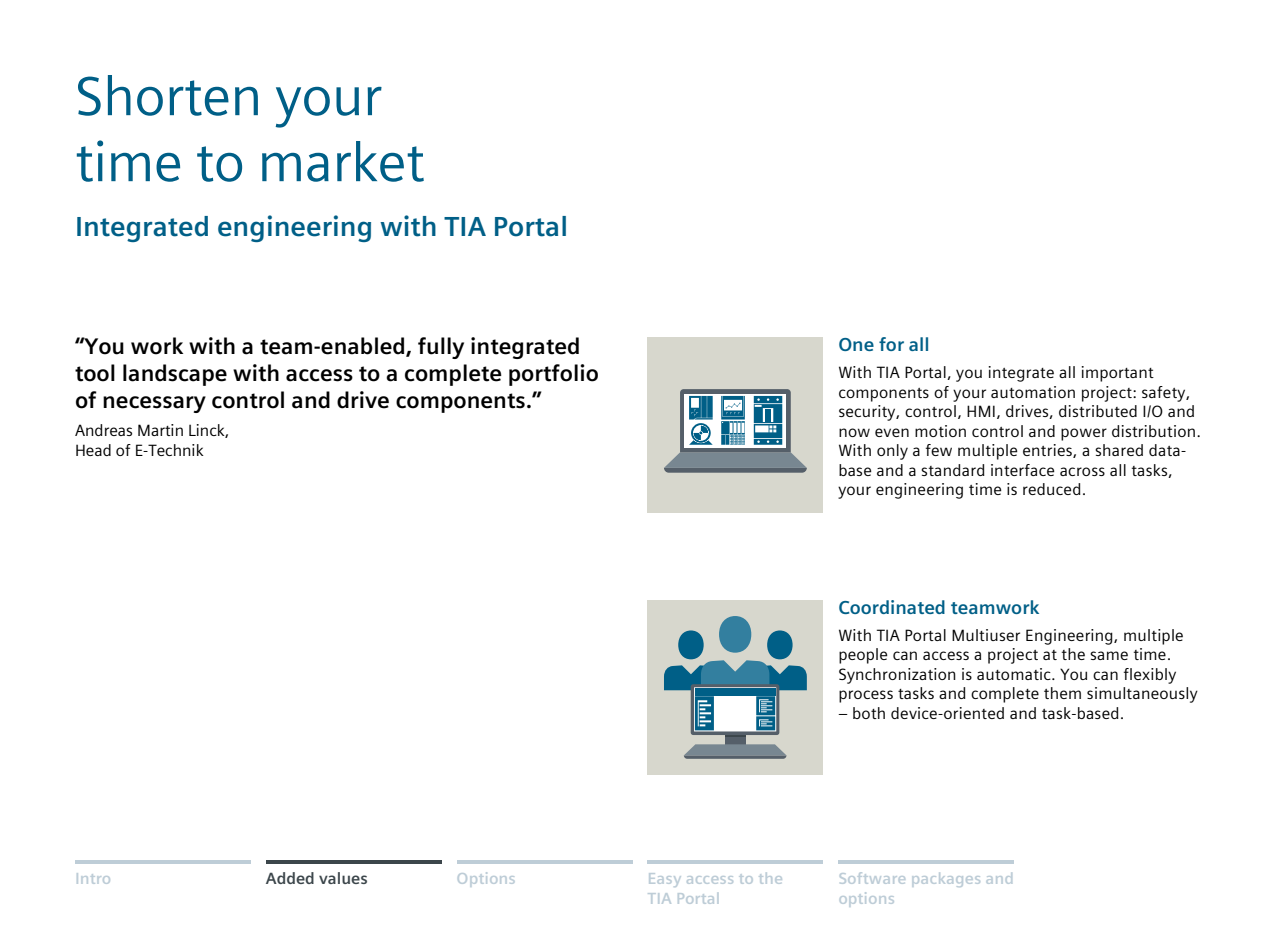
<style>
.page{position:relative;width:1280px;height:935px;background:#fff}
.page>*{position:absolute;margin:0;border:0;box-sizing:border-box;transform-origin:0 0}
.t1{font:55px/66px "Siemens Sans Global";letter-spacing:-.01em;color:#005f87}
.t2{font:700 27.5px "Siemens Sans Global";color:#005f87}
.t3{font:700 22.5px/27px "Siemens Sans Global";color:#000}
.t4{font:700 18.75px "Siemens Sans Global";color:#005f87}
.t5{font:16.25px/19.5px "Siemens Sans Global";letter-spacing:.015em;color:#000}
.t6{font:700 16.25px/19.5px "Siemens Sans Global";color:#becdd7}
.t7{font:700 16.25px "Siemens Sans Global";color:#3c464b}
</style>
<div class="page">
<hr style="left:75px;top:860px;width:176px;height:4px;background:#becdd7">
<hr style="left:457px;top:860px;width:175px;height:4px;background:#becdd7">
<hr style="left:648px;top:860px;width:175px;height:4px;background:#becdd7">
<hr style="left:838px;top:860px;width:176px;height:4px;background:#becdd7">
<hr style="left:266px;top:860px;width:176px;height:4px;background:#3c464b">
<div style="left:648px;top:338px;width:175px;height:175px;background:#d7d7cd"></div>
<svg style="left:664px;top:389px;width:143px;height:84px"></svg>
<div style="left:648px;top:600px;width:175px;height:175px;background:#d7d7cd"></div>
<div style="left:767px;top:630px;width:26px;height:29px;background:#005f87;border-radius:50%"></div>
<div style="left:678px;top:630px;width:26px;height:29px;background:#005f87;border-radius:50%"></div>
<div style="left:719px;top:616px;width:32px;height:37px;background:#337f9f;border-radius:50%"></div>
<div style="left:725px;top:735px;width:20px;height:9px;background:#555f69"></div>
<hr style="left:725px;top:735px;width:20px;height:2px;background:#3c464b">
<svg style="left:684px;top:744px;width:102px;height:15px;background:#7c8890"></svg>
<svg style="left:664px;top:660px;width:143px;height:75px"></svg>
<h1 class="t1" style="left:75px;top:64px;width:351px">Shorten your time to market</h1>
<h2 class="t2" style="left:75px;top:206px;width:495px">Integrated engineering with TIA Portal</h2>
<h3 class="t3" style="left:75px;top:333px;width:526px">“You work with a team-enabled, fully integrated tool landscape with access to a complete portfolio of necessary control and drive components.”</h3>
<p class="t5" style="left:75px;top:421px;width:156px">Andreas Martin Linck,<br>Head of E-Technik</p>
<p class="t4" style="left:838px;top:330px;width:93px">One for all</p>
<p class="t5" style="left:838px;top:363px;width:364px">With TIA Portal, you integrate all important components of your automation project: safety, security, control, HMI, drives, distributed I/O and now even motion control and power distribution.<br>With only a few multiple entries, a shared data&shy;base and a standard interface across all tasks, your engineering time is reduced.</p>
<p class="t4" style="left:838px;top:593px;width:203px">Coordinated teamwork</p>
<p class="t5" style="left:838px;top:625px;width:361px">With TIA Portal Multiuser Engineering, multiple people can access a project at the same time.<br>Synchronization is automatic. You can flexibly process tasks and complete them simultaneously</p>
<p class="t5" style="left:838px;top:703px;width:288px">– both device-oriented and task-based.</p>
<p class="t6" style="left:75px;top:869px;width:38px">Intro</p>
<p class="t6" style="left:457px;top:869px;width:61px">Options</p>
<p class="t6" style="left:648px;top:869px;width:137px">Easy access to the<br>TIA Portal</p>
<p class="t6" style="left:838px;top:869px;width:177px">Software packages and options</p>
<p class="t7" style="left:266px;top:866px;width:104px">Added values</p>
</div>
